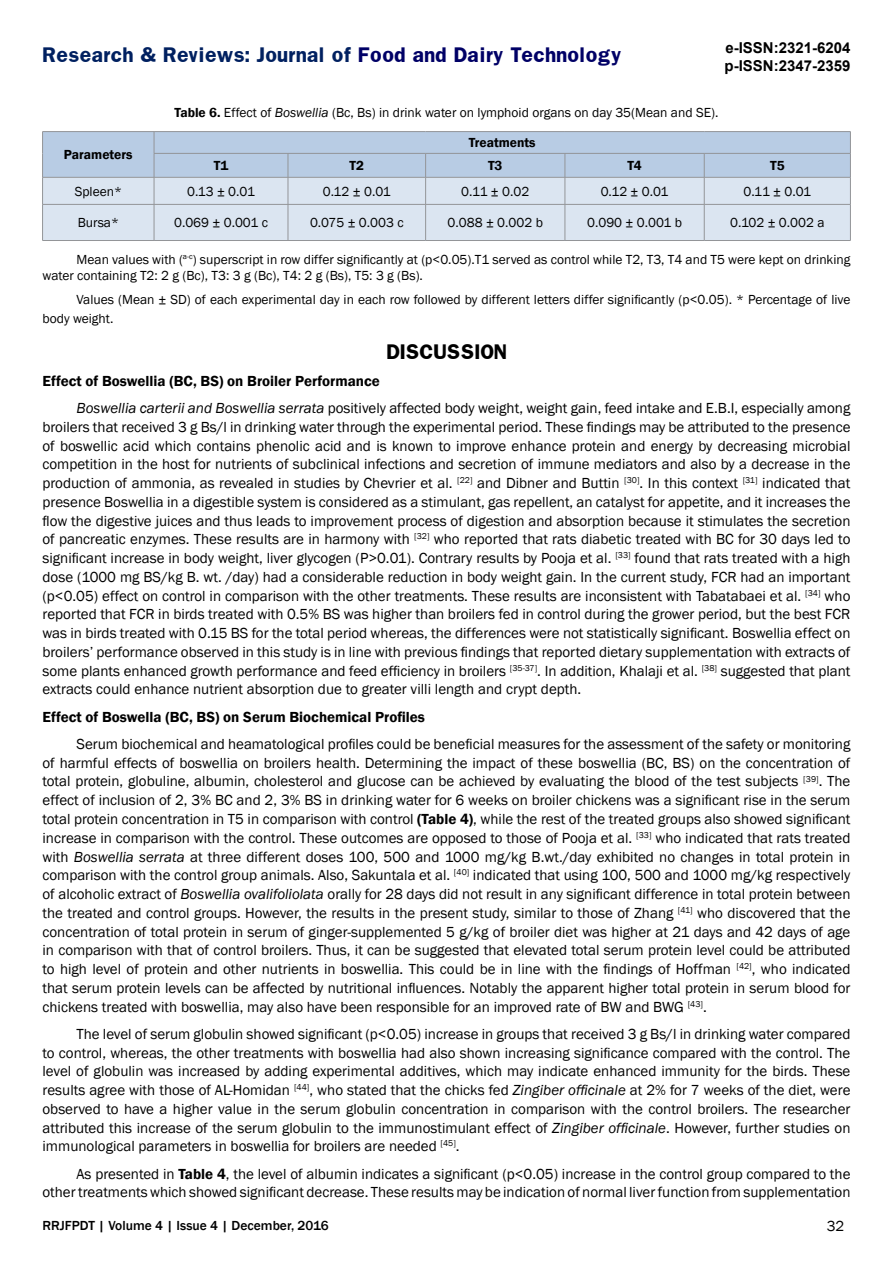
<style>
.page{position:relative;width:893px;height:1263px;background:#fff}
.page>*{position:absolute;margin:0;border:0;box-sizing:border-box;transform-origin:0 0}
.t1{font:700 18px "Franklin";color:#002060}
.t2{font:700 18px "Franklin";color:#000}
.t3{font:15px/18.8px "Franklin Gothic";color:#000;text-align:justify}
.t4{font:600 15px "Franklin Gothic";color:#000}
.t5{font:700 15px/18px "Arial";color:#000}
.t6{font:13.5px/16.2px "Franklin Gothic";color:#000}
.t7{font:500 13.5px "Franklin Gothic";color:#000}
.t8{font:600 13.5px "Franklin Gothic";color:#000}
.s1{color:#006}
.s2{font-weight:600}
.s3{font-style:italic}
</style>
<div class="page">
<div style="left:43px;top:205px;width:807px;height:35px;background:#dbe5f1"></div>
<hr style="left:43px;top:131px;width:111px;height:1px;background:#939598">
<hr style="left:154px;top:131px;width:134px;height:1px;background:#939598">
<hr style="left:288px;top:131px;width:138px;height:1px;background:#939598">
<hr style="left:426px;top:131px;width:139px;height:1px;background:#939598">
<hr style="left:565px;top:131px;width:139px;height:1px;background:#939598">
<hr style="left:704px;top:131px;width:146px;height:1px;background:#939598">
<svg style="left:42px;top:132px;width:809px;height:72px;background:#c3d2e5"></svg>
<hr style="left:43px;top:204px;width:111px;height:1px;background:#939598">
<hr style="left:42px;top:204px;width:1px;height:36px;background:#939598">
<hr style="left:154px;top:204px;width:134px;height:1px;background:#939598">
<hr style="left:154px;top:204px;width:1px;height:36px;background:#939598">
<hr style="left:288px;top:204px;width:138px;height:1px;background:#939598">
<hr style="left:288px;top:204px;width:1px;height:36px;background:#939598">
<hr style="left:426px;top:204px;width:139px;height:1px;background:#939598">
<hr style="left:425px;top:204px;width:1px;height:36px;background:#939598">
<hr style="left:565px;top:204px;width:139px;height:1px;background:#939598">
<hr style="left:565px;top:204px;width:1px;height:36px;background:#939598">
<hr style="left:704px;top:204px;width:146px;height:1px;background:#939598">
<hr style="left:704px;top:204px;width:1px;height:36px;background:#939598">
<hr style="left:850px;top:204px;width:1px;height:36px;background:#939598">
<hr style="left:43px;top:240px;width:111px;height:1px;background:#939598">
<hr style="left:154px;top:240px;width:134px;height:1px;background:#939598">
<hr style="left:288px;top:240px;width:138px;height:1px;background:#939598">
<hr style="left:426px;top:240px;width:139px;height:1px;background:#939598">
<hr style="left:565px;top:240px;width:139px;height:1px;background:#939598">
<hr style="left:704px;top:240px;width:146px;height:1px;background:#939598">
<p class="t1" style="left:43px;top:43px;width:580px">Research &amp; Reviews: Journal of <span class="s1">Food and Dairy Technology</span></p>
<p class="t5" style="left:724px;top:40px;width:127px">e-ISSN:2321-6204 p-ISSN:2347-2359</p>
<p class="t6" style="left:174px;top:105px;width:545px"><span class="s2">Table 6.</span> Effect of <span class="s3">Boswellia</span> (Bc, Bs) in drink water on lymphoid organs on day 35(Mean and SE).</p>
<p class="t8" style="left:64px;top:146px;width:70px">Parameters</p>
<p class="t8" style="left:469px;top:134px;width:68px">Treatments</p>
<p class="t8" style="left:214px;top:157px;width:16px">T1</p>
<p class="t8" style="left:350px;top:157px;width:16px">T2</p>
<p class="t8" style="left:488px;top:157px;width:16px">T3</p>
<p class="t8" style="left:627px;top:157px;width:16px">T4</p>
<p class="t8" style="left:770px;top:157px;width:16px">T5</p>
<p class="t6" style="left:75px;top:183px;width:49px">Spleen*</p>
<p class="t6" style="left:187px;top:183px;width:69px">0.13 ± 0.01</p>
<p class="t6" style="left:323px;top:183px;width:69px">0.12 ± 0.01</p>
<p class="t6" style="left:461px;top:183px;width:70px">0.11 ± 0.02</p>
<p class="t6" style="left:601px;top:183px;width:69px">0.12 ± 0.01</p>
<p class="t6" style="left:743px;top:183px;width:69px">0.11 ± 0.01</p>
<p class="t6" style="left:78px;top:215px;width:43px">Bursa*</p>
<p class="t6" style="left:174px;top:215px;width:95px">0.069 ± 0.001 c</p>
<p class="t6" style="left:310px;top:215px;width:95px">0.075 ± 0.003 c</p>
<p class="t6" style="left:448px;top:215px;width:97px">0.088 ± 0.002 b</p>
<p class="t6" style="left:587px;top:215px;width:96px">0.090 ± 0.001 b</p>
<p class="t6" style="left:730px;top:215px;width:96px">0.102 ± 0.002 a</p>
<p class="t6" style="left:43px;top:251px;width:809px;text-indent:34px">Mean values with (<sup>a-c</sup>) superscript in row differ significantly at (p&lt;0.05).T1 served as control while T2, T3, T4 and T5 were kept on drinking water containing T2: 2 g (Bc), T3: 3 g (Bc), T4: 2 g (Bs), T5: 3 g (Bs).</p>
<p class="t6" style="left:43px;top:291px;width:809px;line-height:18.8px;text-indent:34px">Values (Mean ± SD) of each experimental day in each row followed by different letters differ significantly (p&lt;0.05). * Percentage of live body weight.</p>
<p class="t2" style="left:386px;top:339px;width:122px">DISCUSSION</p>
<p class="t3" style="left:77px;top:368px;width:775px;line-height:27.3px;text-indent:-34px"><span class="s2">Effect of Boswellia (BC, BS) on Broiler Performance<br></span><span class="s3">Boswellia carterii and Boswellia serrata</span> positively affected body weight, weight gain, feed intake and E.B.I, especially among</p>
<p class="t3" style="left:43px;top:418px;width:809px">broilers that received 3 g Bs/l in drinking water through the experimental period. These findings may be attributed to the presence of boswellic acid which contains phenolic acid and is known to improve enhance protein and energy by decreasing microbial competition in the host for nutrients of subclinical infections and secretion of immune mediators and also by a decrease in the production of ammonia, as revealed in studies by Chevrier et al. <sup>[22]</sup> and Dibner and Buttin <sup>[30]</sup>. In this context <sup>[31]</sup> indicated that presence Boswellia in a digestible system is considered as a stimulant, gas repellent, an catalyst for appetite, and it increases the flow the digestive juices and thus leads to improvement process of digestion and absorption because it stimulates the secretion of pancreatic enzymes. These results are in harmony with <sup>[32]</sup> who reported that rats diabetic treated with BC for 30 days led to significant increase in body weight, liver glycogen (P&gt;0.01). Contrary results by Pooja et al. <sup>[33]</sup> found that rats treated with a high dose (1000 mg BS/kg B. wt. /day) had a considerable reduction in body weight gain. In the current study, FCR had an important (p&lt;0.05) effect on control in comparison with the other treatments. These results are inconsistent with Tabatabaei et al. <sup>[34]</sup> who reported that FCR in birds treated with 0.5% BS was higher than broilers fed in control during the grower period, but the best FCR was in birds treated with 0.15 BS for the total period whereas, the differences were not statistically significant. Boswellia effect on broilers’ performance observed in this study is in line with previous findings that reported dietary supplementation with extracts of some plants enhanced growth performance and feed efficiency in broilers <sup>[35-37]</sup>. In addition, Khalaji et al. <sup>[38]</sup> suggested that plant extracts could enhance nutrient absorption due to greater villi length and crypt depth.</p>
<p class="t4" style="left:43px;top:707px;width:384px">Effect of Boswella (BC, BS) on Serum Biochemical Profiles</p>
<p class="t3" style="left:43px;top:735px;width:809px;text-indent:34px">Serum biochemical and heamatological profiles could be beneficial measures for the assessment of the safety or monitoring of harmful effects of boswellia on broilers health. Determining the impact of these boswellia (BC, BS) on the concentration of total protein, globuline, albumin, cholesterol and glucose can be achieved by evaluating the blood of the test subjects <sup>[39]</sup>. The effect of inclusion of 2, 3% BC and 2, 3% BS in drinking water for 6 weeks on broiler chickens was a significant rise in the serum total protein concentration in T5 in comparison with control <span class="s2">(Table 4)</span>, while the rest of the treated groups also showed significant increase in comparison with the control. These outcomes are opposed to those of Pooja et al. <sup>[33]</sup> who indicated that rats treated with <span class="s3">Boswellia serrata</span> at three different doses 100, 500 and 1000 mg/kg B.wt./day exhibited no changes in total protein in comparison with the control group animals. Also, Sakuntala et al. <sup>[40]</sup> indicated that using 100, 500 and 1000 mg/kg respectively of alcoholic extract of <span class="s3">Boswellia ovalifoliolata</span> orally for 28 days did not result in any significant difference in total protein between the treated and control groups. However, the results in the present study, similar to those of Zhang <sup>[41]</sup> who discovered that the concentration of total protein in serum of ginger-supplemented 5 g/kg of broiler diet was higher at 21 days and 42 days of age in comparison with that of control broilers. Thus, it can be suggested that elevated total serum protein level could be attributed to high level of protein and other nutrients in boswellia. This could be in line with the findings of Hoffman <sup>[42]</sup>, who indicated that serum protein levels can be affected by nutritional influences. Notably the apparent higher total protein in serum blood for chickens treated with boswellia, may also have been responsible for an improved rate of BW and BWG <sup>[43]</sup>.</p>
<p class="t3" style="left:43px;top:1025px;width:809px;text-indent:34px">The level of serum globulin showed significant (p&lt;0.05) increase in groups that received 3 g Bs/l in drinking water compared to control, whereas, the other treatments with boswellia had also shown increasing significance compared with the control. The level of globulin was increased by adding experimental additives, which may indicate enhanced immunity for the birds. These results agree with those of AL-Homidan <sup>[44]</sup>, who stated that the chicks fed <span class="s3">Zingiber officinale</span> at 2% for 7 weeks of the diet, were observed to have a higher value in the serum globulin concentration in comparison with the control broilers. The researcher attributed this increase of the serum globulin to the immunostimulant effect of <span class="s3">Zingiber officinale</span>. However, further studies on immunological parameters in boswellia for broilers are needed <sup>[45]</sup>.</p>
<p class="t3" style="left:43px;top:1164px;width:809px;text-align:right">As presented in <span class="s2">Table 4</span>, the level of albumin indicates a significant (p&lt;0.05) increase in the control group compared to the other treatments which showed significant decrease. These results may be indication of normal liver function from supplementation</p>
<p class="t7" style="left:43px;top:1217px;width:288px">RRJFPDT | Volume 4 | Issue 4 | December, 2016</p>
<p class="t3" style="left:827px;top:1217px;width:19px">32</p>
</div>
